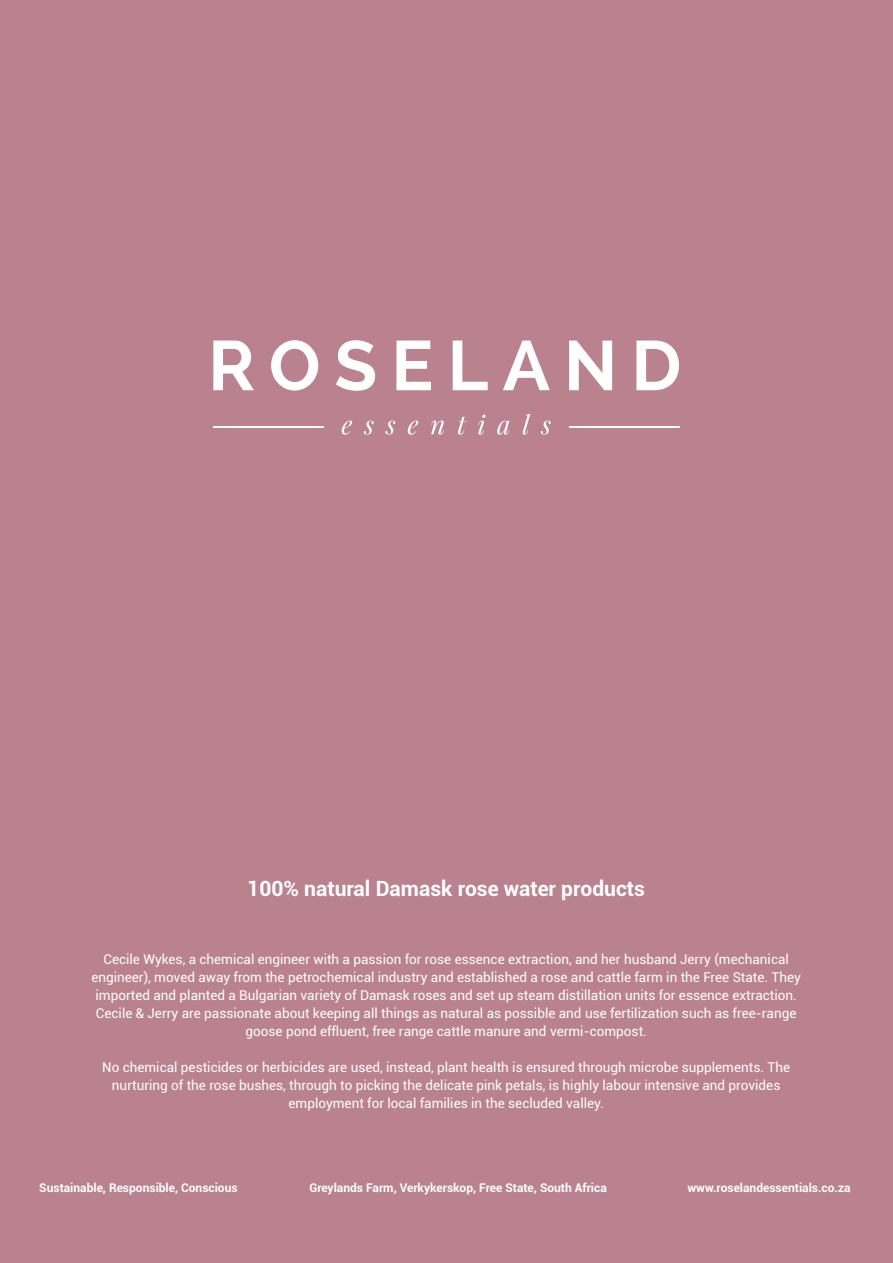
<style>
.page{position:relative;width:893px;height:1263px;background:#ba828e}
.page>*{position:absolute;margin:0;border:0;box-sizing:border-box;transform-origin:0 0}
.t1{font:700 21px "Roboto";color:#fff}
.t2{font:13.5px/18px "Roboto";color:#fff;text-align:center}
.t3{font:700 12px "Roboto";color:#fff}
</style>
<div class="page">
<hr style="left:213px;top:426px;width:110px;height:2px;background:#fff">
<hr style="left:569px;top:426px;width:110px;height:2px;background:#fff">
<svg style="left:213px;top:341px;width:41px;height:49px"></svg>
<svg style="left:271px;top:340px;width:47px;height:51px"></svg>
<svg style="left:336px;top:340px;width:39px;height:51px"></svg>
<svg style="left:396px;top:341px;width:35px;height:49px"></svg>
<svg style="left:453px;top:341px;width:35px;height:49px"></svg>
<svg style="left:503px;top:341px;width:47px;height:49px"></svg>
<svg style="left:569px;top:341px;width:43px;height:49px"></svg>
<svg style="left:636px;top:341px;width:43px;height:49px"></svg>
<svg style="left:342px;top:421px;width:10px;height:14px"></svg>
<svg style="left:364px;top:421px;width:10px;height:14px"></svg>
<svg style="left:385px;top:421px;width:10px;height:14px"></svg>
<svg style="left:408px;top:421px;width:10px;height:14px"></svg>
<svg style="left:431px;top:421px;width:13px;height:14px"></svg>
<svg style="left:458px;top:417px;width:9px;height:18px"></svg>
<svg style="left:478px;top:414px;width:8px;height:21px"></svg>
<svg style="left:497px;top:421px;width:12px;height:14px"></svg>
<svg style="left:523px;top:414px;width:7px;height:21px"></svg>
<svg style="left:541px;top:421px;width:10px;height:14px"></svg>
<h1 class="t1" style="left:247px;top:874px;width:399px">100% natural Damask rose water products</h1>
<p class="t2" style="left:91px;top:950px;width:711px">Cecile Wykes, a chemical engineer with a passion for rose essence extraction, and her husband Jerry (mechanical engineer), moved away from the petrochemical industry and established a rose and cattle farm in the Free State. They imported and planted a Bulgarian variety of Damask roses and set up steam distillation units for essence extraction.<br>Cecile &amp; Jerry are passionate about keeping all things as natural as possible and use fertilization such as free-range goose pond effluent, free range cattle manure and vermi-compost.</p>
<p class="t2" style="left:102px;top:1058px;width:689px">No chemical pesticides or herbicides are used, instead, plant health is ensured through microbe supplements. The nurturing of the rose bushes, through to picking the delicate pink petals, is highly labour intensive and provides employment for local families in the secluded valley.</p>
<p class="t3" style="left:39px;top:1179px;width:200px">Sustainable, Responsible, Conscious</p>
<p class="t3" style="left:309px;top:1179px;width:299px">Greylands Farm, Verkykerskop, Free State, South Africa</p>
<p class="t3" style="left:687px;top:1179px;width:165px">www.roselandessentials.co.za</p>
</div>
